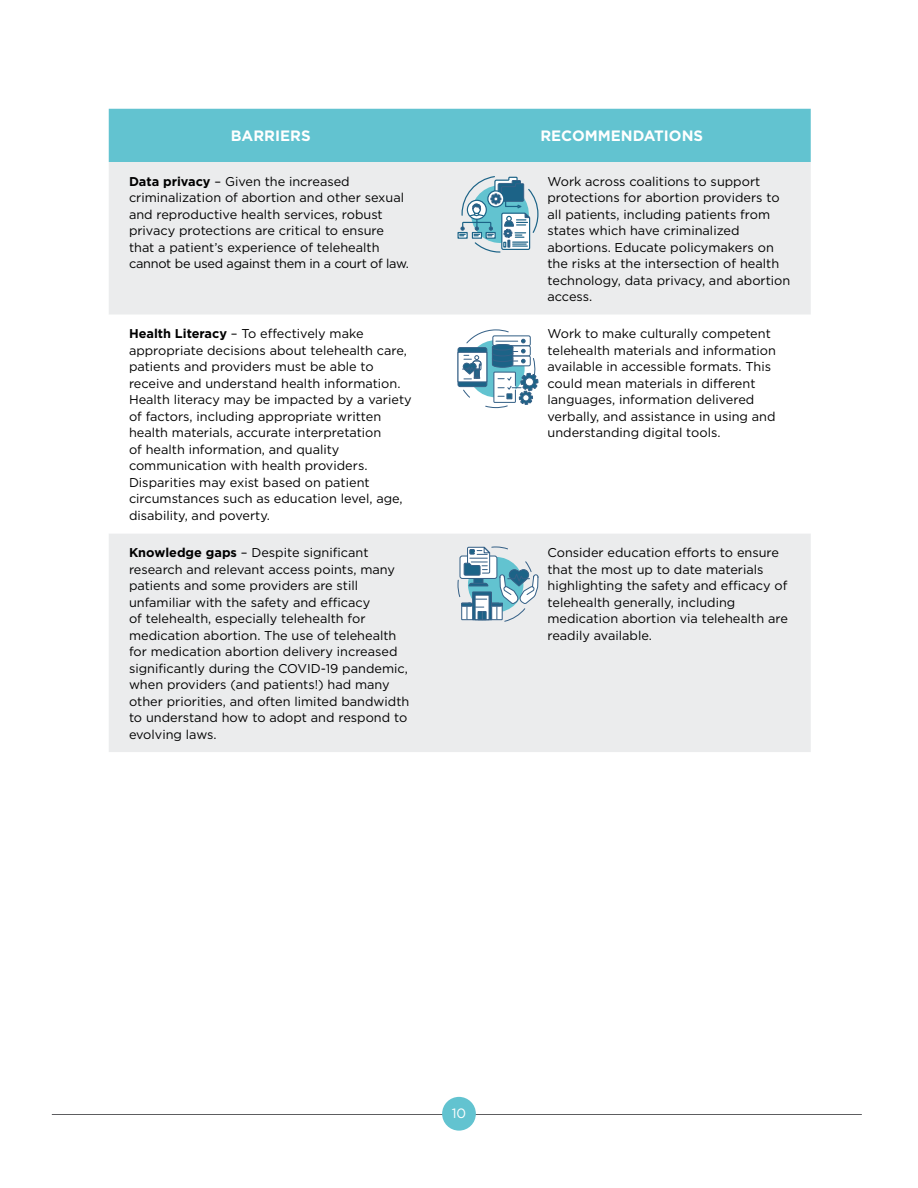
<style>
.page{position:relative;width:918px;height:1188px;background:#fff}
.page>*{position:absolute;margin:0;border:0;box-sizing:border-box;transform-origin:0 0}
.t1{font:700 15px "Gotham";color:#fff}
.t2{font:13.5px "Gotham";color:#fff}
.t3{font:12.75px/16.5px "Gotham";color:#000}
.s1{font-weight:700}
</style>
<div class="page">
<hr style="left:52px;top:1114px;width:810px;height:1px;background:#5d5d60">
<div style="left:442px;top:1097px;width:34px;height:34px;background:#62c3d0;border-radius:50%"></div>
<div style="left:109px;top:109px;width:702px;height:53px;background:#62c3d0"></div>
<div style="left:109px;top:162px;width:702px;height:590px;background:#ebeced"></div>
<svg style="left:109px;top:315px;width:702px;height:218px"></svg>
<div style="left:458px;top:348px;width:29px;height:39px;background:#1c6387;border-radius:2px"></div>
<div style="left:458px;top:347px;width:29px;height:40px;border:1px solid #366187;border-radius:2px"></div>
<div style="left:458px;top:352px;width:29px;height:30px;background:#fff"></div>
<div style="left:458px;top:352px;width:29px;height:30px;border:1px solid #366187"></div>
<svg style="left:462px;top:329px;width:77px;height:101px"></svg>
<div style="left:522px;top:394px;width:8px;height:8px;border:1px solid #366187;border-radius:50%"></div>
<svg style="left:458px;top:232px;width:2px;height:7px"></svg>
<svg style="left:460px;top:175px;width:79px;height:78px;background:#a1c3cf"></svg>
<svg style="left:457px;top:513px;width:82px;height:138px"></svg>
<p class="t1" style="left:231px;top:126px;width:81px">BARRIERS</p>
<p class="t1" style="left:540px;top:126px;width:164px">RECOMMENDATIONS</p>
<p class="t3" style="left:129px;top:173px;width:282px"><span class="s1">Data privacy</span> – Given the increased criminalization of abortion and other sexual and reproductive health services, robust privacy protections are critical to ensure that a patient’s experience of telehealth cannot be used against them in a court of law.</p>
<p class="t3" style="left:548px;top:173px;width:244px">Work across coalitions to support protections for abortion providers to all patients, including patients from states which have criminalized abortions. Educate policymakers on the risks at the intersection of health technology, data privacy, and abortion access.</p>
<p class="t3" style="left:129px;top:325px;width:284px"><span class="s1">Health Literacy</span> – To effectively make appropriate decisions about telehealth care, patients and providers must be able to receive and understand health information.<br>Health literacy may be impacted by a variety of factors, including appropriate written health materials, accurate interpretation<br>of health information, and quality communication with health providers.<br>Disparities may exist based on patient circumstances such as education level, age, disability, and poverty.</p>
<p class="t3" style="left:548px;top:325px;width:230px">Work to make culturally competent telehealth materials and information available in accessible formats. This could mean materials in different languages, information delivered verbally, and assistance in using and understanding digital tools.</p>
<p class="t3" style="left:129px;top:544px;width:282px"><span class="s1">Knowledge gaps</span> – Despite significant research and relevant access points, many patients and some providers are still unfamiliar with the safety and efficacy<br>of telehealth, especially telehealth for medication abortion. The use of telehealth for medication abortion delivery increased significantly during the COVID-19 pandemic, when providers (and patients!) had many other priorities, and often limited bandwidth to understand how to adopt and respond to evolving laws.</p>
<p class="t3" style="left:548px;top:544px;width:242px">Consider education efforts to ensure that the most up to date materials highlighting the safety and efficacy of telehealth generally, including medication abortion via telehealth are readily available.</p>
<p class="t2" style="left:452px;top:1104px;width:16px">10</p>
</div>
